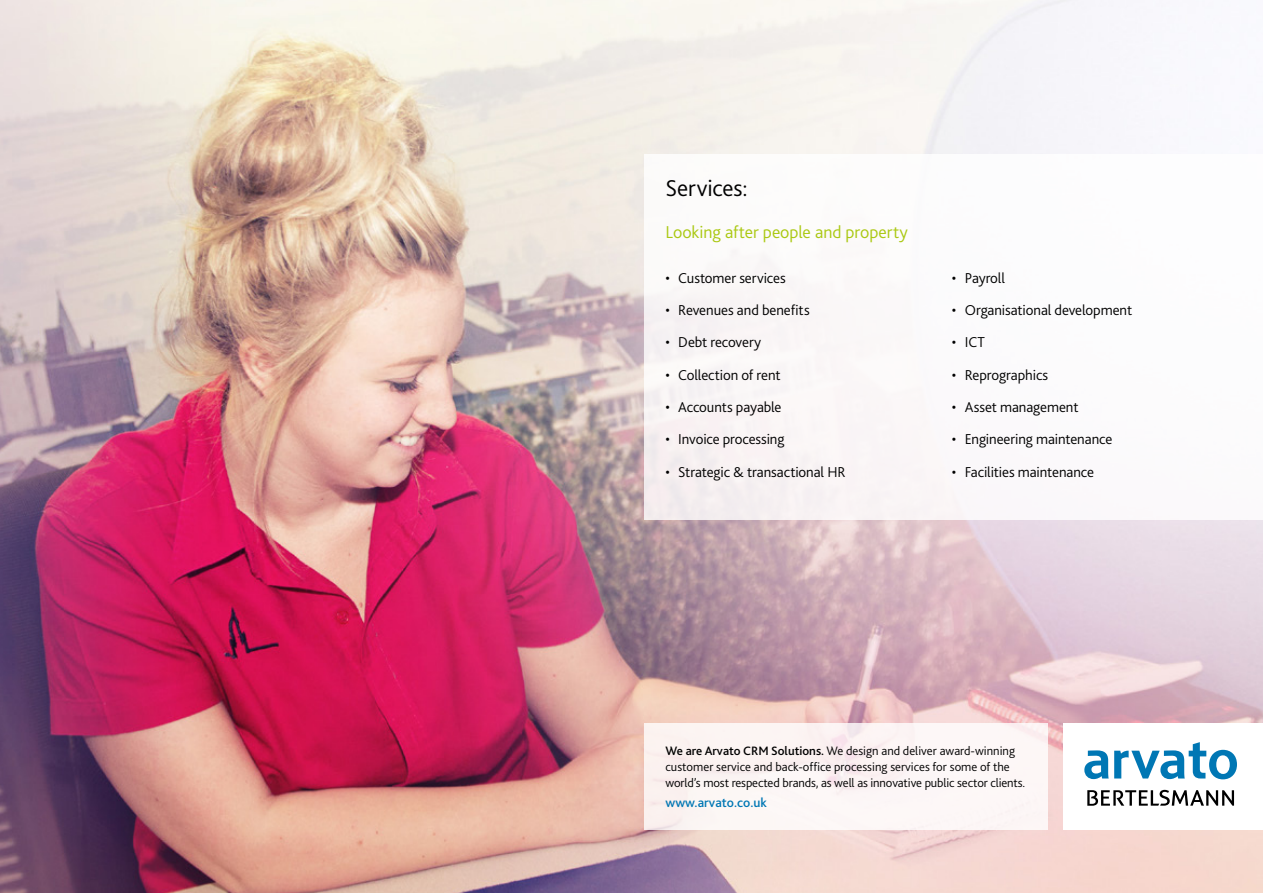
<style>
.page{position:relative;width:1263px;height:893px;background:#fff}
.page>*{position:absolute;margin:0;border:0;box-sizing:border-box;transform-origin:0 0}
.t1{font:300 24px "Bliss 2";letter-spacing:-.005em;color:#000}
.t2{font:300 18px "Bliss 2";color:#aac811}
.t3{font:300 15px "Bliss 2";letter-spacing:-.005em;color:#000}
.t4{font:500 13.5px "Bliss 2";color:#0077b4}
.t5{font:300 12.75px/16.2px "Bliss 2";color:#000}
.s1{font-weight:500}
</style>
<div class="page">
<img style="left:0;top:0;width:1263px;height:893px">
<div style="left:644px;top:154px;width:619px;height:366px;background:#fff"></div>
<div style="left:1063px;top:723px;width:200px;height:106px;background:#fff"></div>
<div style="left:644px;top:723px;width:404px;height:106px;background:#fcf6f5"></div>
<svg style="left:1084px;top:742px;width:153px;height:37px"></svg>
<svg style="left:1087px;top:790px;width:147px;height:16px"></svg>
<p class="t1" style="left:665px;top:173px;width:84px">Services:</p>
<p class="t2" style="left:665px;top:221px;width:244px">Looking after people and property</p>
<p class="t3" style="left:665px;top:269px;width:122px">• Customer services</p>
<p class="t3" style="left:665px;top:301px;width:146px">• Revenues and benefits</p>
<p class="t3" style="left:665px;top:333px;width:97px">• Debt recovery</p>
<p class="t3" style="left:665px;top:365px;width:117px">• Collection of rent</p>
<p class="t3" style="left:665px;top:398px;width:118px">• Accounts payable</p>
<p class="t3" style="left:665px;top:430px;width:121px">• Invoice processing</p>
<p class="t3" style="left:665px;top:462px;width:182px">• Strategic &amp; transactional HR</p>
<p class="t3" style="left:952px;top:269px;width:55px">• Payroll</p>
<p class="t3" style="left:952px;top:301px;width:182px">• Organisational development</p>
<p class="t3" style="left:952px;top:333px;width:35px">• ICT</p>
<p class="t3" style="left:952px;top:365px;width:98px">• Reprographics</p>
<p class="t3" style="left:952px;top:398px;width:128px">• Asset management</p>
<p class="t3" style="left:952px;top:430px;width:162px">• Engineering maintenance</p>
<p class="t3" style="left:952px;top:462px;width:144px">• Facilities maintenance</p>
<p class="t5" style="left:665px;top:742px;width:361px"><span class="s1">We are Arvato CRM Solutions.</span> We design and deliver award-winning customer service and back-office processing services for some of the world’s most respected brands, as well as innovative public sector clients.</p>
<p class="t4" style="left:665px;top:794px;width:103px">www.arvato.co.uk</p>
</div>
